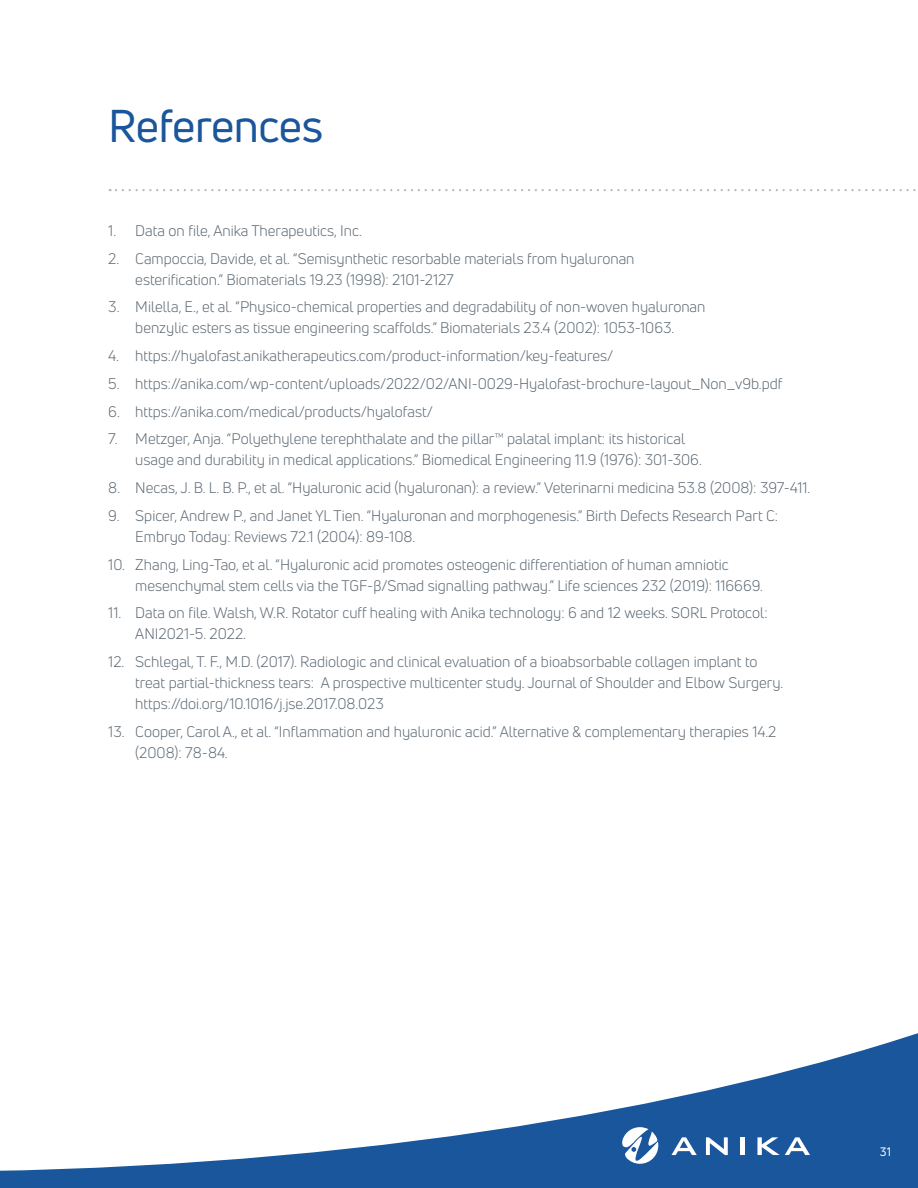
<style>
.page{position:relative;width:918px;height:1188px;background:#fff}
.page>*{position:absolute;margin:0;border:0;box-sizing:border-box;transform-origin:0 0}
.t1{font:45px "Uni Neue";letter-spacing:-.01em;color:#1a569c}
.t2{font:15px/21px "Uni Neue";color:#5a6671}
.t3{font:12px "Uni Neue";color:#fff}
</style>
<div class="page">
<svg style="left:0;top:1033px;width:918px;height:155px"></svg>
<svg style="left:621px;top:1127px;width:37px;height:37px"></svg>
<svg style="left:757px;top:1137px;width:53px;height:18px"></svg>
<div style="left:740px;top:1137px;width:5px;height:18px;background:#fff"></div>
<svg style="left:671px;top:1137px;width:26px;height:18px"></svg>
<svg style="left:706px;top:1137px;width:22px;height:18px"></svg>
<svg style="left:110px;top:189px;width:806px;height:2px"></svg>
<p class="t1" style="left:108px;top:98px;width:217px">References</p>
<p class="t2" style="left:108px;top:220px;width:255px">1. Data on file, Anika Therapeutics, Inc.</p>
<p class="t2" style="left:135px;top:248px;width:501px;text-indent:-27px">2. Campoccia, Davide, et al. “Semisynthetic resorbable materials from hyaluronan esterification.” Biomaterials 19.23 (1998): 2101-2127</p>
<p class="t2" style="left:108px;top:296px;width:599px;text-align:center">3. Milella, E., et al. “Physico-chemical properties and degradability of non-woven hyaluronan benzylic esters as tissue engineering scaffolds.” Biomaterials 23.4 (2002): 1053-1063.</p>
<p class="t2" style="left:108px;top:345px;width:506px">4. https://hyalofast.anikatherapeutics.com/product-information/key-features/</p>
<p class="t2" style="left:108px;top:373px;width:676px">5. https://anika.com/wp-content/uploads/2022/02/ANI-0029-Hyalofast-brochure-layout_Non_v9b.pdf</p>
<p class="t2" style="left:108px;top:401px;width:326px">6. https://anika.com/medical/products/hyalofast/</p>
<p class="t2" style="left:135px;top:428px;width:568px;text-indent:-27px">7. Metzger, Anja. “Polyethylene terephthalate and the pillar™ palatal implant: its historical usage and durability in medical applications.” Biomedical Engineering 11.9 (1976): 301-306.</p>
<p class="t2" style="left:108px;top:477px;width:704px">8. Necas, J. B. L. B. P., et al. “Hyaluronic acid (hyaluronan): a review.” Veterinarni medicina 53.8 (2008): 397-411.</p>
<p class="t2" style="left:135px;top:505px;width:644px;text-indent:-27px">9. Spicer, Andrew P., and Janet YL Tien. “Hyaluronan and morphogenesis.” Birth Defects Research Part C:<br>Embryo Today: Reviews 72.1 (2004): 89-108.</p>
<p class="t2" style="left:135px;top:554px;width:629px;text-indent:-27px">10. Zhang, Ling-Tao, et al. “Hyaluronic acid promotes osteogenic differentiation of human amniotic mesenchymal stem cells via the TGF-β/Smad signalling pathway.” Life sciences 232 (2019): 116669.</p>
<p class="t2" style="left:135px;top:602px;width:634px;text-indent:-27px">11. Data on file. Walsh, W.R. Rotator cuff healing with Anika technology: 6 and 12 weeks. SORL Protocol:<br>ANI2021-5. 2022.</p>
<p class="t2" style="left:135px;top:651px;width:650px;text-indent:-27px">12. Schlegal, T. F., M.D. (2017). Radiologic and clinical evaluation of a bioabsorbable collagen implant to treat partial-thickness tears: A prospective multicenter study. Journal of Shoulder and Elbow Surgery. https://doi.org/10.1016/j.jse.2017.08.023</p>
<p class="t2" style="left:135px;top:721px;width:643px;text-indent:-27px">13. Cooper, Carol A., et al. “Inflammation and hyaluronic acid.” Alternative &amp; complementary therapies 14.2 (2008): 78-84.</p>
<p class="t3" style="left:880px;top:1144px;width:13px">31</p>
</div>
